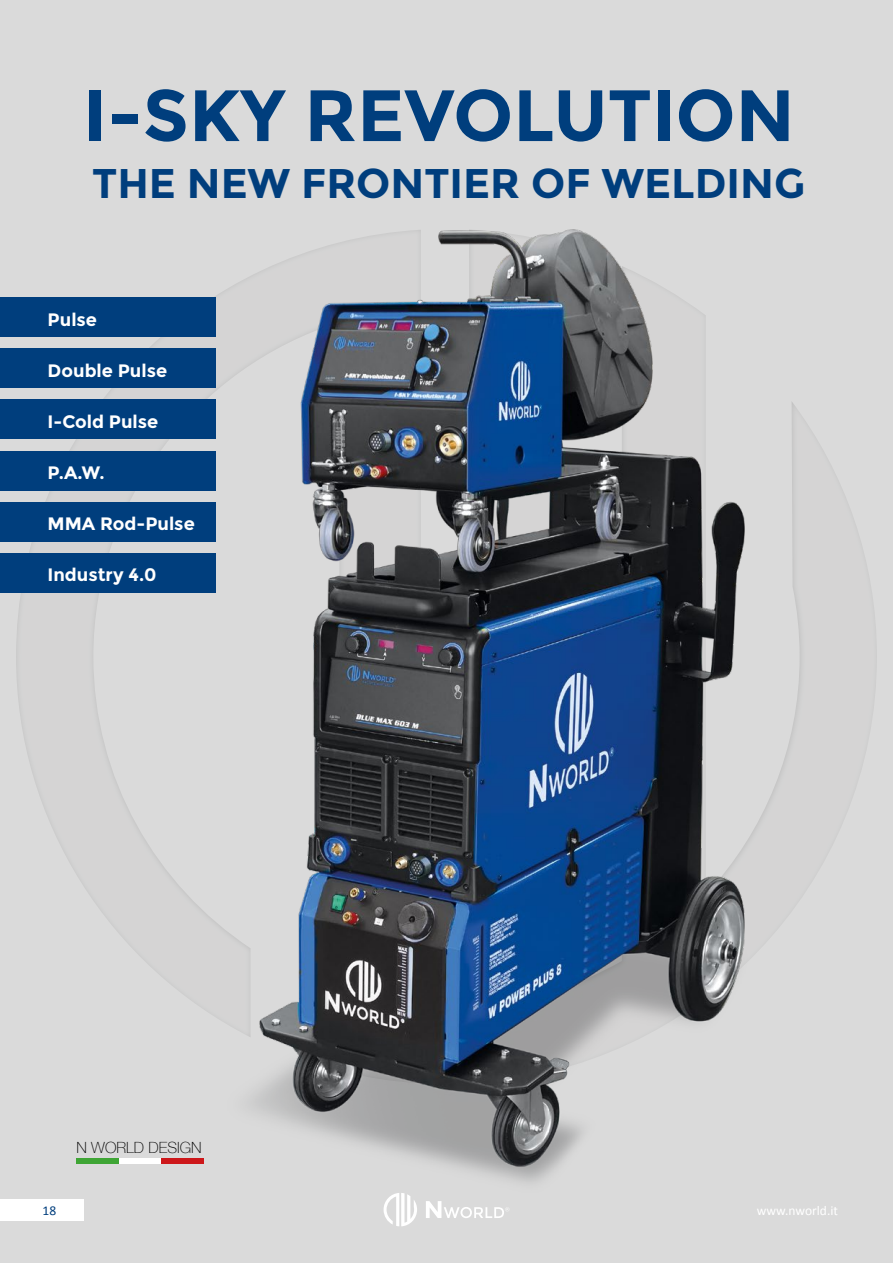
<style>
.page{position:relative;width:893px;height:1263px;background:#dadada}
.page>*{position:absolute;margin:0;border:0;box-sizing:border-box;transform-origin:0 0}
.t1{font:700 72.45px "Montserrat";color:#003e7d}
.t2{font:700 41.4px "Montserrat";color:#003e7d}
.t3{font:700 18px "Montserrat";color:#fff}
.t4{font:100 15.45px "Helvetica Neue";color:#000}
.t5{font:13.5px "Calibri";color:#fff}
.t6{font:13.5px "Calibri";color:#003e7d}
</style>
<div class="page">
<div style="left:77px;top:1158px;width:42px;height:6px;background:#3fa535"></div>
<div style="left:119px;top:1158px;width:42px;height:6px;background:#fff"></div>
<div style="left:161px;top:1158px;width:42px;height:6px;background:#cd171a"></div>
<div style="left:0;top:1199px;width:84px;height:21px;background:#fff"></div>
<svg style="left:384px;top:1201px;width:33px;height:25px"></svg>
<svg style="left:426px;top:1201px;width:83px;height:17px"></svg>
<img style="left:214px;top:229px;width:541px;height:972px">
<div style="left:0;top:297px;width:215px;height:39px;background:#003e7d"></div>
<div style="left:0;top:348px;width:215px;height:39px;background:#003e7d"></div>
<div style="left:0;top:400px;width:215px;height:39px;background:#003e7d"></div>
<div style="left:0;top:451px;width:215px;height:39px;background:#003e7d"></div>
<div style="left:0;top:502px;width:215px;height:39px;background:#003e7d"></div>
<div style="left:0;top:554px;width:215px;height:39px;background:#003e7d"></div>
<h1 class="t1" style="left:83px;top:72px;width:713px">I-SKY REVOLUTION</h1>
<h2 class="t2" style="left:92px;top:159px;width:714px">THE NEW FRONTIER OF WELDING</h2>
<p class="t3" style="left:48px;top:308px;width:51px">Pulse</p>
<p class="t3" style="left:48px;top:359px;width:121px">Double Pulse</p>
<p class="t3" style="left:48px;top:410px;width:112px">I-Cold Pulse</p>
<p class="t3" style="left:48px;top:461px;width:58px">P.A.W.</p>
<p class="t3" style="left:48px;top:512px;width:149px">MMA Rod-Pulse</p>
<p class="t3" style="left:48px;top:563px;width:110px">Industry 4.0</p>
<p class="t6" style="left:43px;top:1202px;width:15px">18</p>
<p class="t4" style="left:77px;top:1135px;width:127px">N WORLD DESIGN</p>
<p class="t5" style="left:757px;top:1202px;width:83px">www.nworld.it</p>
</div>
